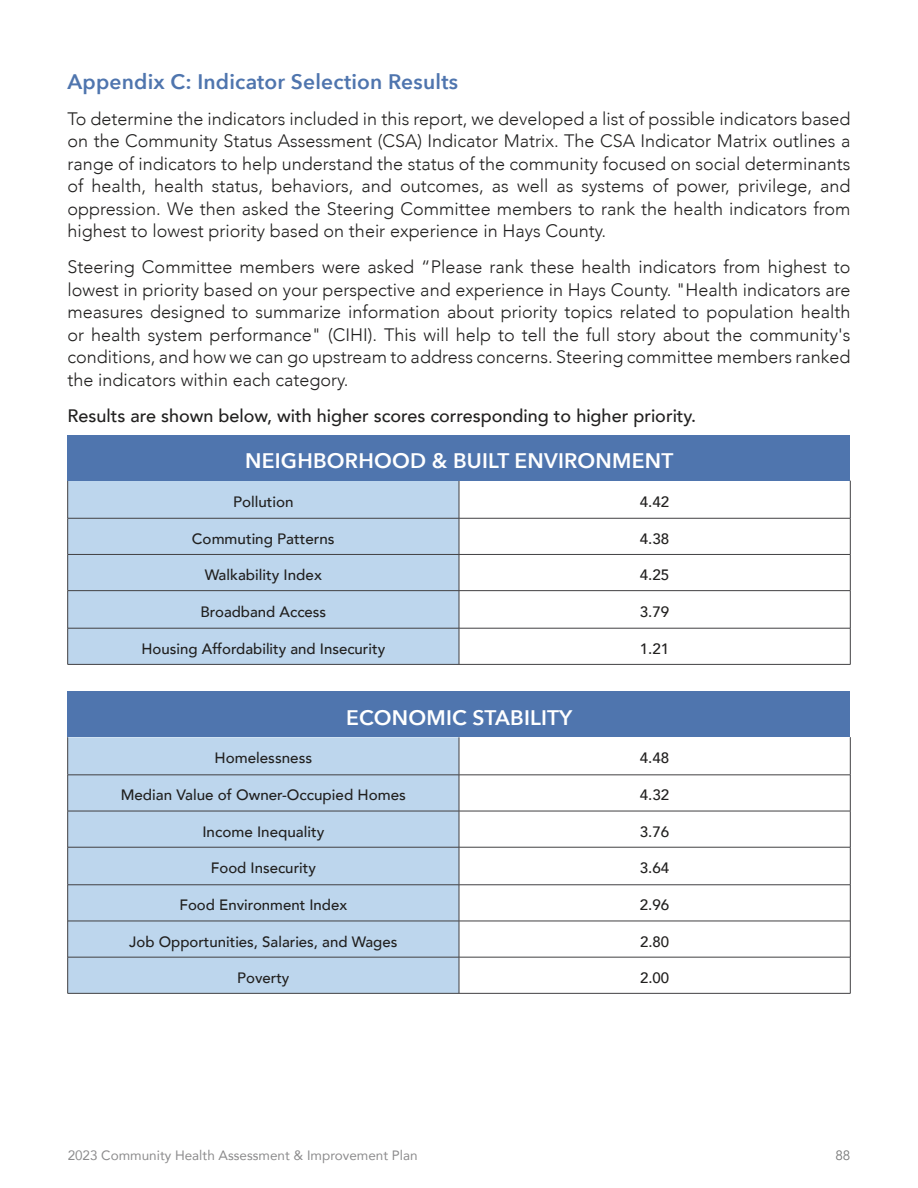
<style>
.page{position:relative;width:918px;height:1188px;background:#fff}
.page>*{position:absolute;margin:0;border:0;box-sizing:border-box;transform-origin:0 0}
.t1{font:600 21px "Avenir Next";letter-spacing:.01em;color:#fff}
.t2{font:600 21px "Avenir Next";letter-spacing:.01em;color:#4f75ae}
.t3{font:300 18px/22.5px "Avenir";color:#21201f;text-align:justify}
.t4{font:500 18px "Avenir";color:#21201f}
.t5{font:500 15px "Avenir";color:#21201f}
.t6{font:13.5px "Avenir";color:#414042}
.t7{font:13.5px "Avenir";color:#777878}
</style>
<div class="page">
<svg style="left:68px;top:481px;width:391px;height:183px;background:#bbd4ea"></svg>
<svg style="left:460px;top:519px;width:390px;height:145px"></svg>
<hr style="left:67px;top:480px;width:1px;height:38px;background:#414042">
<hr style="left:459px;top:480px;width:1px;height:38px;background:#414042">
<hr style="left:850px;top:480px;width:1px;height:38px;background:#414042">
<hr style="left:68px;top:518px;width:391px;height:1px;background:#414042">
<hr style="left:67px;top:518px;width:1px;height:36px;background:#414042">
<hr style="left:459px;top:518px;width:391px;height:1px;background:#414042">
<hr style="left:459px;top:518px;width:1px;height:36px;background:#414042">
<hr style="left:850px;top:518px;width:1px;height:36px;background:#414042">
<hr style="left:68px;top:554px;width:391px;height:1px;background:#414042">
<hr style="left:459px;top:554px;width:391px;height:1px;background:#414042">
<hr style="left:459px;top:555px;width:1px;height:35px;background:#414042">
<hr style="left:459px;top:591px;width:1px;height:37px;background:#414042">
<hr style="left:459px;top:628px;width:1px;height:36px;background:#414042">
<hr style="left:68px;top:590px;width:391px;height:1px;background:#414042">
<hr style="left:459px;top:590px;width:391px;height:1px;background:#414042">
<hr style="left:68px;top:628px;width:391px;height:1px;background:#414042">
<hr style="left:459px;top:628px;width:391px;height:1px;background:#414042">
<hr style="left:68px;top:664px;width:391px;height:1px;background:#414042">
<hr style="left:459px;top:664px;width:391px;height:1px;background:#414042">
<hr style="left:67px;top:555px;width:1px;height:36px;background:#414042">
<hr style="left:850px;top:555px;width:1px;height:36px;background:#414042">
<hr style="left:67px;top:591px;width:1px;height:37px;background:#414042">
<hr style="left:850px;top:591px;width:1px;height:37px;background:#414042">
<hr style="left:67px;top:628px;width:1px;height:36px;background:#414042">
<hr style="left:850px;top:628px;width:1px;height:36px;background:#414042">
<hr style="left:459px;top:480px;width:391px;height:1px;background:#fff">
<div style="left:68px;top:738px;width:391px;height:255px;background:#bdd6ed"></div>
<svg style="left:460px;top:776px;width:390px;height:217px"></svg>
<hr style="left:67px;top:737px;width:1px;height:38px;background:#414042">
<hr style="left:459px;top:737px;width:1px;height:38px;background:#414042">
<hr style="left:850px;top:737px;width:1px;height:38px;background:#414042">
<hr style="left:68px;top:775px;width:391px;height:1px;background:#414042">
<hr style="left:67px;top:775px;width:1px;height:36px;background:#414042">
<hr style="left:459px;top:775px;width:391px;height:1px;background:#414042">
<hr style="left:459px;top:775px;width:1px;height:36px;background:#414042">
<hr style="left:850px;top:775px;width:1px;height:36px;background:#414042">
<hr style="left:68px;top:811px;width:391px;height:1px;background:#414042">
<hr style="left:459px;top:811px;width:391px;height:1px;background:#414042">
<hr style="left:459px;top:811px;width:1px;height:36px;background:#414042">
<hr style="left:459px;top:847px;width:1px;height:38px;background:#414042">
<hr style="left:459px;top:885px;width:1px;height:36px;background:#414042">
<hr style="left:459px;top:921px;width:1px;height:36px;background:#414042">
<hr style="left:459px;top:957px;width:1px;height:36px;background:#414042">
<hr style="left:68px;top:847px;width:391px;height:1px;background:#414042">
<hr style="left:459px;top:847px;width:391px;height:1px;background:#414042">
<hr style="left:68px;top:885px;width:391px;height:1px;background:#414042">
<hr style="left:459px;top:885px;width:391px;height:1px;background:#414042">
<hr style="left:68px;top:921px;width:391px;height:1px;background:#414042">
<hr style="left:459px;top:921px;width:391px;height:1px;background:#414042">
<hr style="left:68px;top:957px;width:391px;height:1px;background:#414042">
<hr style="left:459px;top:957px;width:391px;height:1px;background:#414042">
<hr style="left:68px;top:993px;width:391px;height:1px;background:#414042">
<hr style="left:459px;top:993px;width:391px;height:1px;background:#414042">
<hr style="left:67px;top:811px;width:1px;height:36px;background:#414042">
<hr style="left:850px;top:811px;width:1px;height:36px;background:#414042">
<hr style="left:67px;top:847px;width:1px;height:38px;background:#414042">
<hr style="left:850px;top:847px;width:1px;height:38px;background:#414042">
<hr style="left:67px;top:885px;width:1px;height:36px;background:#414042">
<hr style="left:850px;top:885px;width:1px;height:36px;background:#414042">
<hr style="left:67px;top:921px;width:1px;height:36px;background:#414042">
<hr style="left:850px;top:921px;width:1px;height:36px;background:#414042">
<hr style="left:67px;top:957px;width:1px;height:36px;background:#414042">
<hr style="left:850px;top:957px;width:1px;height:36px;background:#414042">
<hr style="left:459px;top:737px;width:391px;height:1px;background:#fff">
<div style="left:68px;top:435px;width:782px;height:45px;background:#4f75ae"></div>
<div style="left:68px;top:692px;width:782px;height:45px;background:#4f75ae"></div>
<p class="t2" style="left:68px;top:63px;width:392px">Appendix C: Indicator Selection Results</p>
<p class="t3" style="left:68px;top:107px;width:785px">To determine the indicators included in this report, we developed a list of possible indicators based on the Community Status Assessment (CSA) Indicator Matrix. The CSA Indicator Matrix outlines a range of indicators to help understand the status of the community focused on social determinants of health, health status, behaviors, and outcomes, as well as systems of power, privilege, and oppression. We then asked the Steering Committee members to rank the health indicators from highest to lowest priority based on their experience in Hays County.</p>
<p class="t3" style="left:68px;top:256px;width:785px">Steering Committee members were asked “Please rank these health indicators from highest to lowest in priority based on your perspective and experience in Hays County. "Health indicators are measures designed to summarize information about priority topics related to population health or health system performance" (CIHI). This will help to tell the full story about the community's conditions, and how we can go upstream to address concerns. Steering committee members ranked the indicators within each category.</p>
<p class="t4" style="left:68px;top:400px;width:630px">Results are shown below, with higher scores corresponding to higher priority.</p>
<p class="t1" style="left:245px;top:443px;width:430px">NEIGHBORHOOD &amp; BUILT ENVIRONMENT</p>
<p class="t5" style="left:233px;top:489px;width:62px">Pollution</p>
<p class="t5" style="left:640px;top:489px;width:31px">4.42</p>
<p class="t5" style="left:192px;top:526px;width:144px">Commuting Patterns</p>
<p class="t5" style="left:640px;top:526px;width:31px">4.38</p>
<p class="t5" style="left:205px;top:562px;width:119px">Walkability Index</p>
<p class="t5" style="left:640px;top:562px;width:31px">4.25</p>
<p class="t5" style="left:200px;top:599px;width:127px">Broadband Access</p>
<p class="t5" style="left:640px;top:599px;width:31px">3.79</p>
<p class="t5" style="left:142px;top:636px;width:245px">Housing Affordability and Insecurity</p>
<p class="t5" style="left:640px;top:636px;width:31px">1.21</p>
<p class="t1" style="left:346px;top:699px;width:228px">ECONOMIC STABILITY</p>
<p class="t5" style="left:214px;top:745px;width:99px">Homelessness</p>
<p class="t5" style="left:640px;top:745px;width:31px">4.48</p>
<p class="t5" style="left:121px;top:782px;width:287px">Median Value of Owner-Occupied Homes</p>
<p class="t5" style="left:640px;top:782px;width:31px">4.32</p>
<p class="t5" style="left:202px;top:818px;width:123px">Income Inequality</p>
<p class="t5" style="left:640px;top:818px;width:31px">3.76</p>
<p class="t5" style="left:211px;top:855px;width:107px">Food Insecurity</p>
<p class="t5" style="left:640px;top:855px;width:31px">3.64</p>
<p class="t5" style="left:179px;top:892px;width:169px">Food Environment Index</p>
<p class="t5" style="left:640px;top:892px;width:31px">2.96</p>
<p class="t5" style="left:129px;top:928px;width:270px">Job Opportunities, Salaries, and Wages</p>
<p class="t5" style="left:640px;top:928px;width:31px">2.80</p>
<p class="t5" style="left:237px;top:965px;width:54px">Poverty</p>
<p class="t5" style="left:640px;top:965px;width:31px">2.00</p>
<p class="t6" style="left:68px;top:1144px;width:352px">2023 Community Health Assessment &amp; Improvement Plan</p>
<p class="t7" style="left:835px;top:1147px;width:17px">88</p>
</div>
